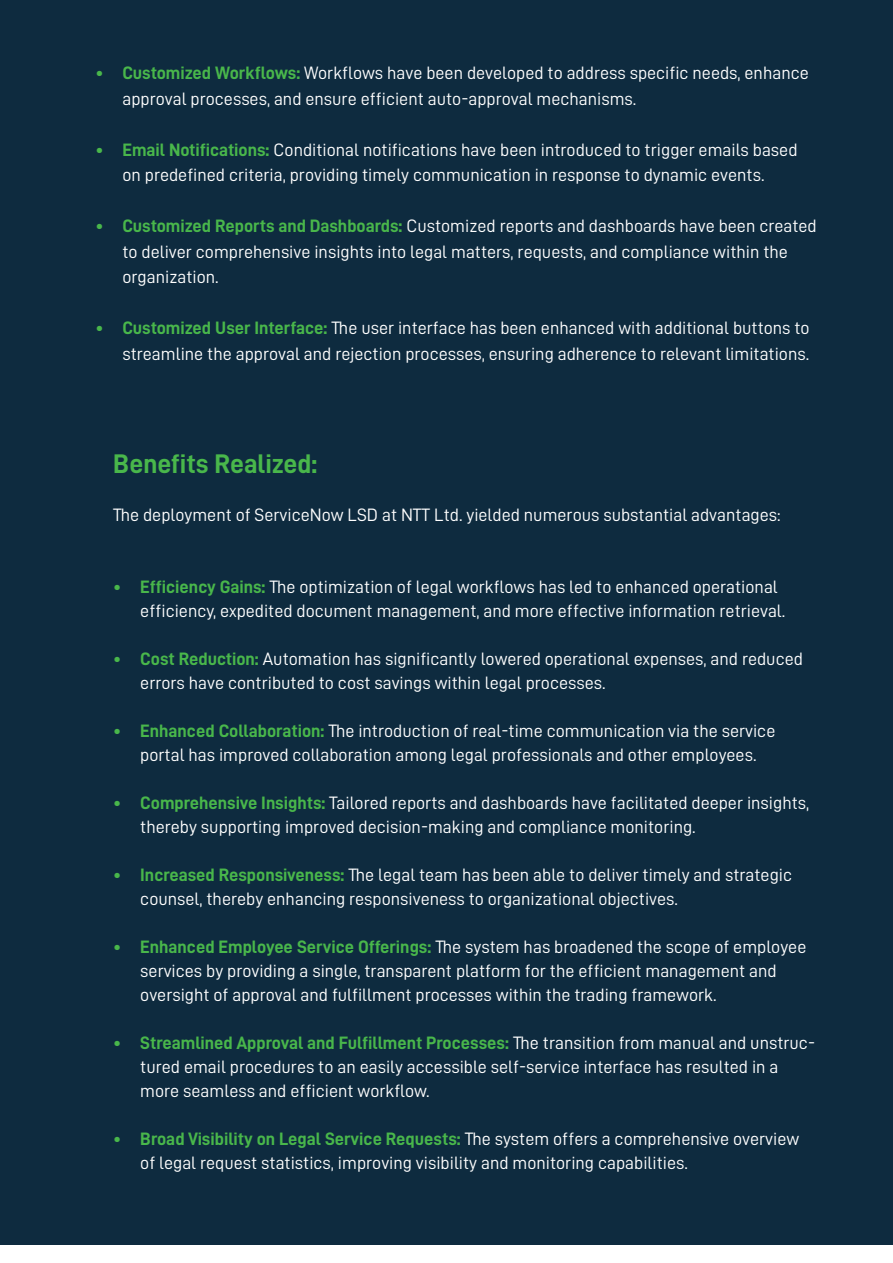
<style>
.page{position:relative;width:893px;height:1263px;background:#fff}
.page>*{position:absolute;margin:0;border:0;box-sizing:border-box;transform-origin:0 0}
.t1{font:27px "D DIN Bold";color:#49b74b}
.t2{font:18px/24px "D DIN";color:#fff}
.t3{font:18px "D DIN Bold";color:#49b74b}
.s1{font-family:"D DIN Bold";color:#49b74b}
.s2{font-family:"D DIN";color:#fff}
</style>
<div class="page">
<div style="left:0;top:0;width:893px;height:1245px;background:#0e2b3f"></div>
<p class="t2" style="left:122px;top:60px;width:688px;line-height:25.5px;text-indent:-27px"><span class="s1">• Customized Workflows:</span> Workflows have been developed to address specific needs, enhance approval processes, and ensure efficient auto-approval mechanisms.</p>
<p class="t2" style="left:95px;top:137px;width:704px;line-height:25.5px;text-align:center"><span class="s1">• Email Notifications:</span> Conditional notifications have been introduced to trigger emails based on predefined criteria, providing timely communication in response to dynamic events.</p>
<p class="t2" style="left:122px;top:213px;width:696px;line-height:25.5px;text-indent:-27px"><span class="s1">• Customized Reports and Dashboards:</span> Customized reports and dashboards have been created to deliver comprehensive insights into legal matters, requests, and compliance within the organization.</p>
<p class="t2" style="left:95px;top:315px;width:716px;line-height:25.5px;text-align:right"><span class="s1">• Customized User Interface:</span> The user interface has been enhanced with additional buttons to streamline the approval and rejection processes, ensuring adherence to relevant limitations.</p>
<h1 class="t1" style="left:113px;top:449px;width:205px">Benefits Realized:</h1>
<p class="t2" style="left:113px;top:502px;width:669px">The deployment of ServiceNow LSD at NTT Ltd. yielded numerous substantial advantages:</p>
<p class="t2" style="left:140px;top:574px;width:647px;text-indent:-27px"><span class="s1">• Efficiency Gains:</span> The optimization of legal workflows has led to enhanced operational efficiency, expedited document management, and more effective information retrieval.</p>
<p class="t2" style="left:140px;top:646px;width:664px;text-indent:-27px"><span class="s1">• Cost Reduction:</span> Automation has significantly lowered operational expenses, and reduced errors have contributed to cost savings within legal processes.</p>
<p class="t2" style="left:113px;top:718px;width:664px;text-align:center"><span class="s1">• Enhanced Collaboration:</span> The introduction of real-time communication via the service portal has improved collaboration among legal professionals and other employees.</p>
<p class="t2" style="left:140px;top:790px;width:670px;text-indent:-27px"><span class="s1">• Comprehensive Insights:</span> Tailored reports and dashboards have facilitated deeper insights, thereby supporting improved decision-making and compliance monitoring.</p>
<p class="t2" style="left:140px;top:862px;width:653px;text-indent:-27px"><span class="s1">• Increased Responsiveness:</span> The legal team has been able to deliver timely and strategic counsel, thereby enhancing responsiveness to organizational objectives.</p>
<p class="t2" style="left:140px;top:934px;width:668px;text-indent:-27px"><span class="s1">• Enhanced Employee Service Offerings:</span> The system has broadened the scope of employee services by providing a single, transparent platform for the efficient management and oversight of approval and fulfillment processes within the trading framework.</p>
<p class="t3" style="left:113px;top:1033px;width:703px">• Streamlined Approval and Fulfillment Processes: <span class="s2">The transition from manual and unstruc-</span></p>
<p class="t2" style="left:140px;top:1054px;width:640px">tured email procedures to an easily accessible self-service interface has resulted in a more seamless and efficient workflow.</p>
<p class="t3" style="left:113px;top:1129px;width:687px">• Broad Visibility on Legal Service Requests: <span class="s2">The system offers a comprehensive overview</span></p>
<p class="t2" style="left:140px;top:1150px;width:549px">of legal request statistics, improving visibility and monitoring capabilities.</p>
</div>
